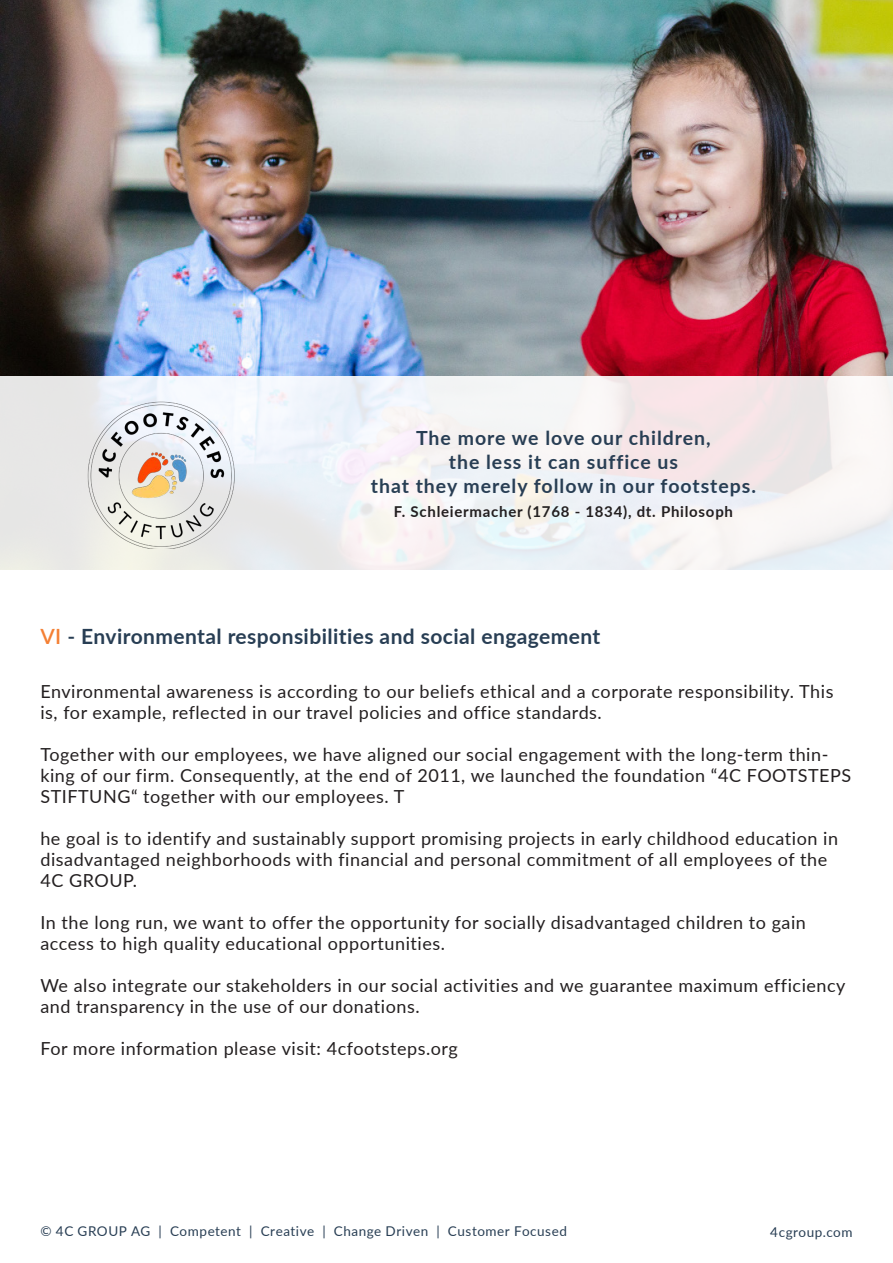
<style>
.page{position:relative;width:893px;height:1263px;background:#fff}
.page>*{position:absolute;margin:0;border:0;box-sizing:border-box;transform-origin:0 0}
.Zwischenüberschrift{font:700 21px "Lato";letter-spacing:.02em;color:#283e54}
.t1{font:700 19.5px "Lato";letter-spacing:.05em;color:#283e54}
.Profiltext_Standard{font:18px/21px "Lato";letter-spacing:.03em;color:#231f20}
.t2{font:700 15px "Lato";letter-spacing:.05em;color:#231f20}
.t3{font:13.5px "Lato";letter-spacing:.04em;color:#283e54}
.s1{font-weight:600;color:#f48034}
.s2{font-weight:600}
</style>
<div class="page">
<img style="left:0;top:0;width:893px;height:376px">
<div style="left:0;top:376px;width:893px;height:194px;background:linear-gradient(to right,#ecefef,#f5f1f3)"></div>
<img style="left:85px;top:398px;width:152px;height:151px">
<p class="t1" style="left:416px;top:424px;width:296px">The more we love our children,</p>
<p class="t1" style="left:449px;top:448px;width:231px">the less it can suffice us</p>
<p class="t1" style="left:371px;top:472px;width:387px">that they merely follow in our footsteps.</p>
<p class="t2" style="left:394px;top:501px;width:341px">F. Schleiermacher (1768 - 1834), dt. Philosoph</p>
<p class="Zwischenüberschrift" style="left:40px;top:620px;width:562px"><span class="s1">VI</span> <span class="s2">-</span> Environmental responsibilities and social engagement</p>
<p class="Profiltext_Standard" style="left:40px;top:680px;width:795px">Environmental awareness is according to our beliefs ethical and a corporate responsibility. This is, for example, reflected in our travel policies and office standards.</p>
<p class="Profiltext_Standard" style="left:40px;top:743px;width:812px">Together with our employees, we have aligned our social engagement with the long-term thin&shy;king of our firm. Consequently, at the end of 2011, we launched the foundation “4C FOOTSTEPS<br>STIFTUNG“ together with our employees. T</p>
<p class="Profiltext_Standard" style="left:40px;top:828px;width:799px">he goal is to identify and sustainably support promising projects in early childhood education in disadvantaged neighborhoods with financial and personal commitment of all employees of the<br>4C GROUP.</p>
<p class="Profiltext_Standard" style="left:40px;top:912px;width:767px">In the long run, we want to offer the opportunity for socially disadvantaged children to gain access to high quality educational opportunities.</p>
<p class="Profiltext_Standard" style="left:40px;top:975px;width:807px">We also integrate our stakeholders in our social activities and we guarantee maximum efficiency and transparency in the use of our donations.</p>
<p class="Profiltext_Standard" style="left:40px;top:1038px;width:419px">For more information please visit: 4cfootsteps.org</p>
<p class="t3" style="left:40px;top:1222px;width:528px">© 4C GROUP AG | Competent | Creative | Change Driven | Customer Focused</p>
<p class="t3" style="left:770px;top:1222px;width:84px">4cgroup.com</p>
</div>
